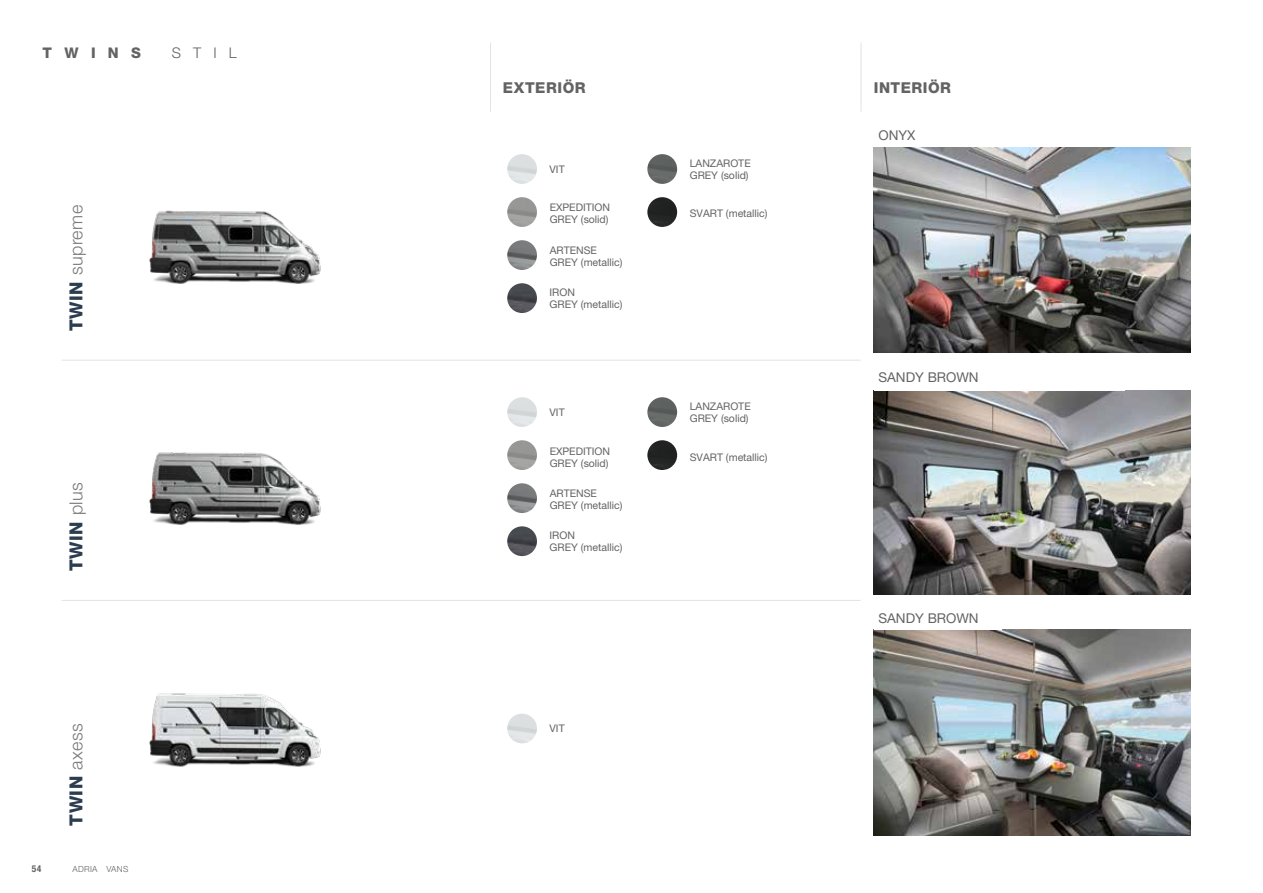
<style>
.page{position:relative;width:1263px;height:893px;background:#fff}
.page>*{position:absolute;margin:0;border:0;box-sizing:border-box;transform-origin:0 0}
.t1{font:300 18px "Helvetica Neue LT Pro";letter-spacing:.02em;color:#7c7b7b}
.t2{font:800 18px "Helvetica Neue LT Pro";color:#2b3d4f}
.t3{font:800 15px "Helvetica Neue LT Pro";letter-spacing:.035em;color:#646363}
.t4{font:800 14.7px "Helvetica Neue LT Pro";letter-spacing:.84em;color:#646363}
.t5{font:300 14.7px "Helvetica Neue LT Pro";color:#646363}
.t6{font:13.5px "Helvetica Neue LT Pro";color:#646363}
.t7{font:10.5px/12px "Helvetica Neue LT Pro";color:#646363}
.t8{font:700 condensed 9.45px "Helvetica Neue LT Pro";color:#646363}
.t9{font:300 8.4px "Helvetica Neue LT Pro";letter-spacing:.03em;color:#646363}
.s1{font-weight:800;color:#2b3d4f}
.s2{font-weight:300;color:#7c7b7b}
</style>
<div class="page">
<hr style="left:62px;top:360px;width:799px;height:1px;background:#e3e3e3">
<img style="left:874px;top:148px;width:317px;height:205px">
<img style="left:874px;top:630px;width:317px;height:206px">
<hr style="left:62px;top:600px;width:799px;height:1px;background:#e3e3e3">
<img style="left:874px;top:391px;width:317px;height:203px">
<img style="left:149px;top:210px;width:172px;height:74px">
<img style="left:149px;top:452px;width:172px;height:73px">
<img style="left:149px;top:693px;width:172px;height:74px">
<hr style="left:861px;top:43px;width:1px;height:69px;background:#e3e3e3">
<img style="left:507px;top:154px;width:30px;height:30px;border-radius:15px">
<img style="left:507px;top:197px;width:30px;height:30px;border-radius:15px">
<img style="left:507px;top:283px;width:30px;height:30px;border-radius:15px">
<img style="left:647px;top:154px;width:30px;height:30px;border-radius:15px">
<img style="left:507px;top:240px;width:30px;height:30px;border-radius:15px">
<img style="left:647px;top:197px;width:30px;height:30px;border-radius:15px">
<img style="left:507px;top:397px;width:30px;height:30px;border-radius:15px">
<img style="left:507px;top:440px;width:30px;height:30px;border-radius:15px">
<img style="left:507px;top:526px;width:30px;height:30px;border-radius:15px">
<img style="left:647px;top:397px;width:30px;height:30px;border-radius:15px">
<img style="left:507px;top:483px;width:30px;height:30px;border-radius:15px">
<img style="left:647px;top:440px;width:30px;height:30px;border-radius:15px">
<img style="left:507px;top:714px;width:30px;height:29px;border-radius:15px">
<hr style="left:490px;top:43px;width:1px;height:69px;background:#e3e3e3">
<h3 class="t4" style="left:43px;top:44px;width:100px">TWINS</h3>
<h3 class="t5" style="left:172px;top:43px;width:66px">STIL</h3>
<h1 class="t1" style="left:65px;top:331px;width:128px;rotate:-90deg"><span class="s1">TWIN</span> supreme</h1>
<h1 class="t2" style="left:65px;top:571px;width:91px;rotate:-90deg">TWIN <span class="s2">plus</span></h1>
<h1 class="t1" style="left:65px;top:826px;width:104px;rotate:-90deg"><span class="s1">TWIN</span> axess</h1>
<p class="t8" style="left:32px;top:863px;width:11px">54</p>
<p class="t9" style="left:73px;top:864px;width:57px">ADRIA VANS</p>
<h2 class="t3" style="left:503px;top:78px;width:84px">EXTERIÖR</h2>
<p class="t7" style="left:549px;top:163px;width:17px">VIT</p>
<p class="t7" style="left:550px;top:202px;width:62px">EXPEDITION<br>GREY (solid)</p>
<p class="t7" style="left:550px;top:244px;width:74px">ARTENSE<br>GREY (metallic)</p>
<p class="t7" style="left:549px;top:285px;width:74px;line-height:12.6px">IRON<br>GREY (metallic)</p>
<p class="t7" style="left:549px;top:406px;width:17px">VIT</p>
<p class="t7" style="left:550px;top:445px;width:62px">EXPEDITION<br>GREY (solid)</p>
<p class="t7" style="left:550px;top:487px;width:74px">ARTENSE<br>GREY (metallic)</p>
<p class="t7" style="left:549px;top:528px;width:74px;line-height:12.6px">IRON<br>GREY (metallic)</p>
<p class="t7" style="left:690px;top:157px;width:63px">LANZAROTE<br>GREY (solid)</p>
<p class="t7" style="left:690px;top:208px;width:79px">SVART (metallic)</p>
<p class="t7" style="left:690px;top:400px;width:63px">LANZAROTE<br>GREY (solid)</p>
<p class="t7" style="left:690px;top:451px;width:79px">SVART (metallic)</p>
<p class="t7" style="left:549px;top:722px;width:17px">VIT</p>
<h2 class="t3" style="left:874px;top:78px;width:79px">INTERIÖR</h2>
<p class="t6" style="left:878px;top:128px;width:39px">ONYX</p>
<p class="t6" style="left:878px;top:369px;width:102px">SANDY BROWN</p>
<p class="t6" style="left:878px;top:610px;width:102px">SANDY BROWN</p>
</div>
